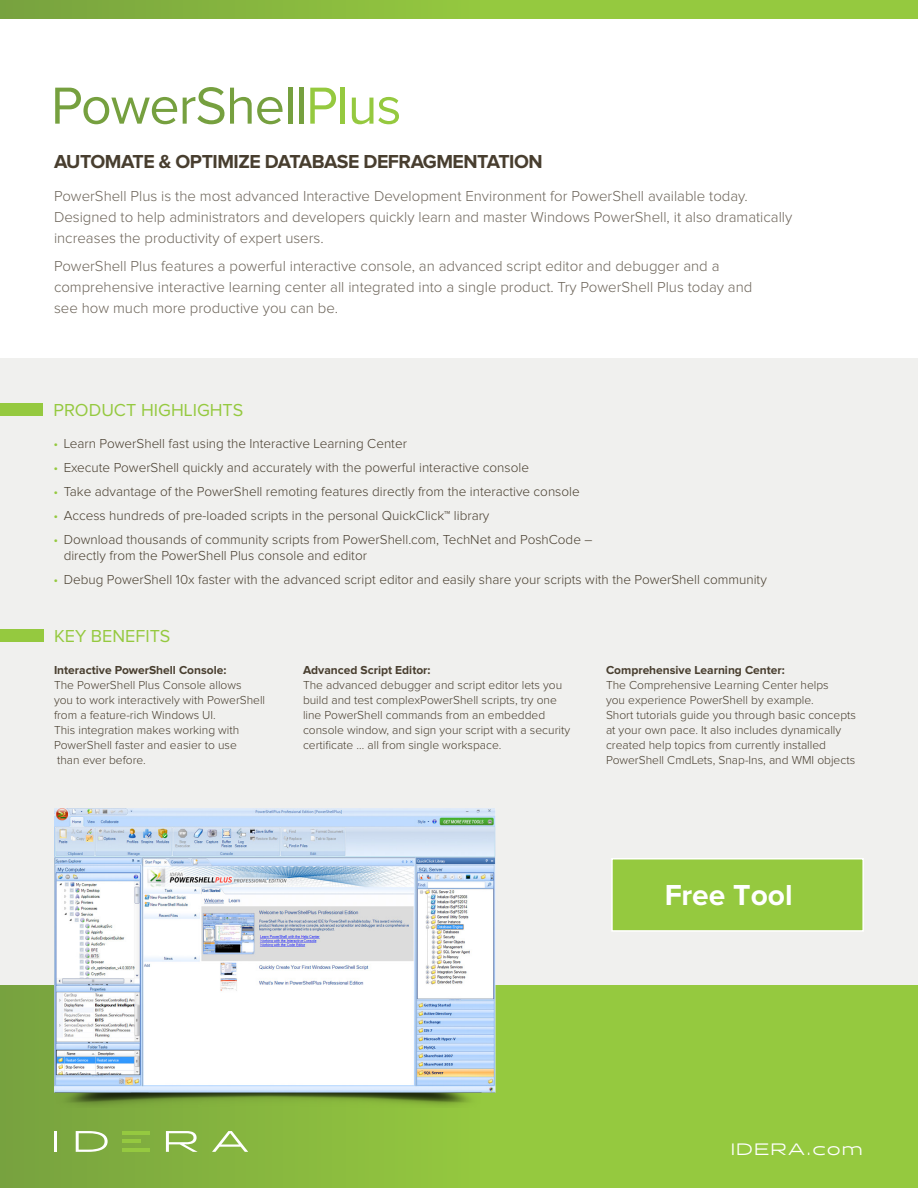
<style>
.page{position:relative;width:918px;height:1188px;background:#fff}
.page>*{position:absolute;margin:0;border:0;box-sizing:border-box;transform-origin:0 0}
.t1{font:54px "Proxima Nova";letter-spacing:-.02em;color:#76a03f}
.t2{font:700 30px "Proxima Nova";color:#fff}
.t3{font:700 19.5px "Proxima Nova";letter-spacing:-.025em;color:#483e2f}
.t4{font:18px "Proxima Nova";color:#95c93f}
.t5{font:16.5px "Halogen";letter-spacing:.1em;color:#fff}
.t6{font:300 15px/21px "Proxima Nova";color:#6d655a}
.t7{font:300 13.5px/16.5px "Proxima Nova";color:#483e2f}
.t8{font:300 12px/15px "Proxima Nova";color:#483e2f}
.t9{font:700 12px "Proxima Nova";color:#483e2f}
.s1{color:#95c93f}
</style>
<div class="page">
<div style="left:0;top:358px;width:918px;height:676px;background:#f0f0ee"></div>
<div style="left:0;top:0;width:918px;height:19px;background:linear-gradient(to right,#7eaa3f,#9cd33f)"></div>
<div style="left:0;top:986px;width:918px;height:202px;background:linear-gradient(to right,#7eaa3f,#9cd33f)"></div>
<hr style="left:54px;top:1131px;width:3px;height:21px;background:#fff">
<svg style="left:76px;top:1131px;width:32px;height:21px"></svg>
<svg style="left:166px;top:1131px;width:32px;height:21px"></svg>
<svg style="left:212px;top:1131px;width:36px;height:21px"></svg>
<hr style="left:122px;top:1131px;width:28px;height:3px;background:#95c940">
<hr style="left:122px;top:1149px;width:28px;height:3px;background:#95c940">
<hr style="left:122px;top:1140px;width:18px;height:3px;background:#95c940">
<img style="left:54px;top:809px;width:442px;height:299px">
<div style="left:611px;top:858px;width:253px;height:74px;background:#95c93f;border:2px solid #fff"></div>
<div style="left:0;top:403px;width:43px;height:13px;background:#95c93f"></div>
<div style="left:0;top:629px;width:43px;height:13px;background:#95c93f"></div>
<h1 class="t1" style="left:51px;top:81px;width:352px">PowerShell<span class="s1">Plus</span></h1>
<h3 class="t3" style="left:54px;top:153px;width:490px">AUTOMATE &amp; OPTIMIZE DATABASE DEFRAGMENTATION</h3>
<p class="t6" style="left:54px;top:186px;width:740px">PowerShell Plus is the most advanced Interactive Development Environment for PowerShell available today.<br>Designed to help administrators and developers quickly learn and master Windows PowerShell, it also dramatically increases the productivity of expert users.</p>
<p class="t6" style="left:54px;top:256px;width:700px">PowerShell Plus features a powerful interactive console, an advanced script editor and debugger and a comprehensive interactive learning center all integrated into a single product. Try PowerShell Plus today and see how much more productive you can be.</p>
<h3 class="t4" style="left:53px;top:402px;width:191px">PRODUCT HIGHLIGHTS</h3>
<p class="t7" style="left:53px;top:436px;width:355px"><span class="s1">•</span> Learn PowerShell fast using the Interactive Learning Center</p>
<p class="t7" style="left:53px;top:460px;width:477px"><span class="s1">•</span> Execute PowerShell quickly and accurately with the powerful interactive console</p>
<p class="t7" style="left:53px;top:484px;width:528px"><span class="s1">•</span> Take advantage of the PowerShell remoting features directly from the interactive console</p>
<p class="t7" style="left:53px;top:508px;width:438px"><span class="s1">•</span> Access hundreds of pre-loaded scripts in the personal QuickClick™ library</p>
<p class="t7" style="left:64px;top:532px;width:530px;text-indent:-10px"><span class="s1">•</span> Download thousands of community scripts from PowerShell.com, TechNet and PoshCode – directly from the PowerShell Plus console and editor</p>
<p class="t7" style="left:53px;top:572px;width:715px"><span class="s1">•</span> Debug PowerShell 10x faster with the advanced script editor and easily share your scripts with the PowerShell community</p>
<h3 class="t4" style="left:54px;top:628px;width:118px">KEY BENEFITS</h3>
<p class="t9" style="left:54px;top:665px;width:174px">Interactive PowerShell Console:</p>
<p class="t8" style="left:54px;top:678px;width:213px">The PowerShell Plus Console allows<br>you to work interactively with PowerShell from a feature-rich Windows UI.<br>This integration makes working with PowerShell faster and easier to use<br>than ever before.</p>
<p class="t9" style="left:303px;top:665px;width:129px">Advanced Script Editor:</p>
<p class="t8" style="left:303px;top:678px;width:269px">The advanced debugger and script editor lets you build and test complexPowerShell scripts, try one line PowerShell commands from an embedded console window, and sign your script with a security certificate … all from single workspace.</p>
<p class="t9" style="left:606px;top:665px;width:180px">Comprehensive Learning Center:</p>
<p class="t8" style="left:606px;top:678px;width:251px">The Comprehensive Learning Center helps<br>you experience PowerShell by example.<br>Short tutorials guide you through basic concepts at your own pace. It also includes dynamically created help topics from currently installed PowerShell CmdLets, Snap-Ins, and WMI objects</p>
<h2 class="t2" style="left:665px;top:882px;width:129px">Free Tool</h2>
<h3 class="t5" style="left:731px;top:1139px;width:133px">IDERA.com</h3>
</div>
